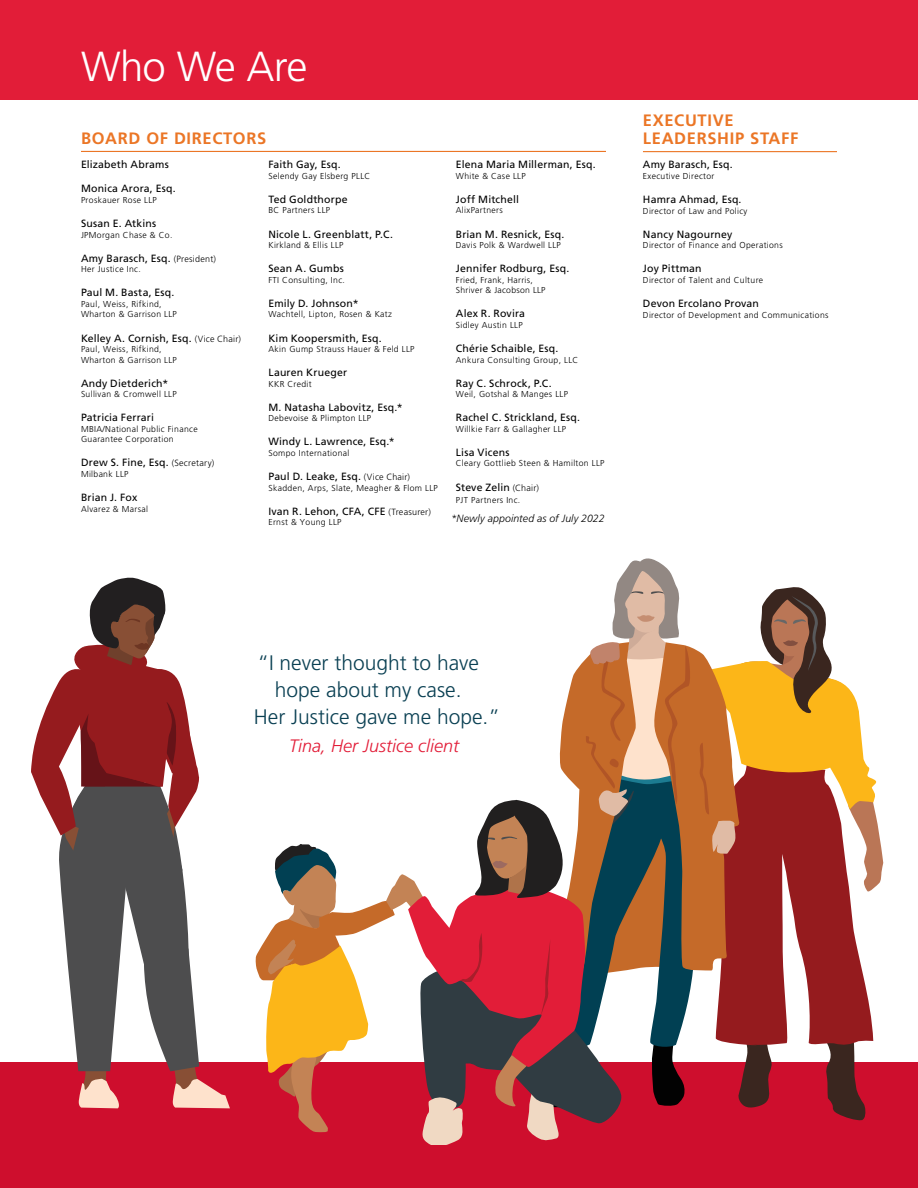
<style>
.page{position:relative;width:918px;height:1188px;background:#fff}
.page>*{position:absolute;margin:0;border:0;box-sizing:border-box;transform-origin:0 0}
.t1{font:300 42px "Frutiger LT Pro";letter-spacing:-.025em;color:#fff}
.t2{font:300 21px "Frutiger LT Pro";color:#0a4053}
.t3{font:italic 300 18px "Frutiger LT Pro";color:#e21d38}
.t4{font:700 16.5px/18px "Frutiger LT Pro";letter-spacing:.04em;color:#eb7626}
.t5{font:10.5px "Frutiger LT Pro";letter-spacing:.015em;color:#000}
.t6{font:italic 300 10.5px "Frutiger LT Pro";letter-spacing:.01em;color:#000}
.t7{font:300 8.7px/10.5px "Frutiger LT Pro";letter-spacing:.04em;color:#000}
.s1{font-weight:300;font-size:9px}
</style>
<div class="page">
<div style="left:0;top:0;width:918px;height:99px;background:#e21d38"></div>
<div style="left:0;top:1063px;width:918px;height:125px;background:#ce0e2d"></div>
<svg style="left:31px;top:577px;width:199px;height:531px"></svg>
<svg style="left:255px;top:558px;width:628px;height:587px"></svg>
<hr style="left:643px;top:151px;width:194px;height:1px;background:#eb7626">
<hr style="left:81px;top:151px;width:544px;height:1px;background:#eb7626">
<div style="left:606px;top:144px;width:19px;height:20px;background:#fff"></div>
<h1 class="t1" style="left:81px;top:42px;width:228px">Who We Are</h1>
<h3 class="t4" style="left:81px;top:129px;width:187px">BOARD OF DIRECTORS</h3>
<p class="t5" style="left:81px;top:158px;width:89px">Elizabeth Abrams</p>
<p class="t5" style="left:81px;top:183px;width:96px">Monica Arora, Esq.</p>
<p class="t7" style="left:81px;top:195px;width:77px">Proskauer Rose LLP</p>
<p class="t5" style="left:81px;top:217px;width:77px">Susan E. Atkins</p>
<p class="t7" style="left:81px;top:229px;width:93px">JPMorgan Chase &amp; Co.</p>
<p class="t5" style="left:81px;top:252px;width:137px">Amy Barasch, Esq. <span class="s1">(President)</span></p>
<p class="t7" style="left:81px;top:264px;width:61px">Her Justice Inc.</p>
<p class="t5" style="left:81px;top:287px;width:95px">Paul M. Basta, Esq.</p>
<p class="t7" style="left:81px;top:299px;width:97px">Paul, Weiss, Rifkind,<br>Wharton &amp; Garrison LLP</p>
<p class="t5" style="left:81px;top:332px;width:161px">Kelley A. Cornish, Esq. <span class="s1">(Vice Chair)</span></p>
<p class="t7" style="left:81px;top:344px;width:97px">Paul, Weiss, Rifkind,<br>Wharton &amp; Garrison LLP</p>
<p class="t5" style="left:81px;top:377px;width:89px">Andy Dietderich*</p>
<p class="t7" style="left:81px;top:389px;width:97px">Sullivan &amp; Cromwell LLP</p>
<p class="t5" style="left:81px;top:412px;width:74px">Patricia Ferrari</p>
<p class="t7" style="left:81px;top:424px;width:118px">MBIA/National Public Finance<br>Guarantee Corporation</p>
<p class="t5" style="left:81px;top:457px;width:135px">Drew S. Fine, Esq. <span class="s1">(Secretary)</span></p>
<p class="t7" style="left:81px;top:469px;width:49px">Milbank LLP</p>
<p class="t5" style="left:81px;top:491px;width:58px">Brian J. Fox</p>
<p class="t7" style="left:81px;top:503px;width:68px">Alvarez &amp; Marsal</p>
<p class="t5" style="left:268px;top:158px;width:74px">Faith Gay, Esq.</p>
<p class="t7" style="left:268px;top:171px;width:103px">Selendy Gay Elsberg PLLC</p>
<p class="t5" style="left:268px;top:193px;width:81px">Ted Goldthorpe</p>
<p class="t7" style="left:268px;top:205px;width:63px">BC Partners LLP</p>
<p class="t5" style="left:268px;top:228px;width:126px">Nicole L. Greenblatt, P.C.</p>
<p class="t7" style="left:268px;top:240px;width:77px">Kirkland &amp; Ellis LLP</p>
<p class="t5" style="left:268px;top:262px;width:77px">Sean A. Gumbs</p>
<p class="t7" style="left:268px;top:275px;width:78px">FTI Consulting, Inc.</p>
<p class="t5" style="left:268px;top:297px;width:92px">Emily D. Johnson*</p>
<p class="t7" style="left:268px;top:309px;width:125px">Wachtell, Lipton, Rosen &amp; Katz</p>
<p class="t5" style="left:268px;top:332px;width:115px">Kim Koopersmith, Esq.</p>
<p class="t7" style="left:268px;top:344px;width:148px">Akin Gump Strauss Hauer &amp; Feld LLP</p>
<p class="t5" style="left:268px;top:366px;width:80px">Lauren Krueger</p>
<p class="t7" style="left:268px;top:378px;width:45px">KKR Credit</p>
<p class="t5" style="left:268px;top:401px;width:136px">M. Natasha Labovitz, Esq.*</p>
<p class="t7" style="left:268px;top:413px;width:104px">Debevoise &amp; Plimpton LLP</p>
<p class="t5" style="left:268px;top:436px;width:128px">Windy L. Lawrence, Esq.*</p>
<p class="t7" style="left:268px;top:448px;width:82px">Sompo International</p>
<p class="t5" style="left:268px;top:470px;width:143px">Paul D. Leake, Esq. <span class="s1">(Vice Chair)</span></p>
<p class="t7" style="left:268px;top:482px;width:171px">Skadden, Arps, Slate, Meagher &amp; Flom LLP</p>
<p class="t5" style="left:268px;top:505px;width:164px">Ivan R. Lehon, CFA, CFE <span class="s1">(Treasurer)</span></p>
<p class="t7" style="left:268px;top:517px;width:75px">Ernst &amp; Young LLP</p>
<p class="t5" style="left:456px;top:158px;width:141px">Elena Maria Millerman, Esq.</p>
<p class="t7" style="left:456px;top:171px;width:71px">White &amp; Case LLP</p>
<p class="t5" style="left:456px;top:193px;width:65px">Joff Mitchell</p>
<p class="t7" style="left:456px;top:205px;width:48px">AlixPartners</p>
<p class="t5" style="left:456px;top:228px;width:110px">Brian M. Resnick, Esq.</p>
<p class="t7" style="left:456px;top:240px;width:107px">Davis Polk &amp; Wardwell LLP</p>
<p class="t5" style="left:456px;top:262px;width:115px">Jennifer Rodburg, Esq.</p>
<p class="t7" style="left:456px;top:275px;width:91px">Fried, Frank, Harris,<br>Shriver &amp; Jacobson LLP</p>
<p class="t5" style="left:456px;top:308px;width:71px">Alex R. Rovira</p>
<p class="t7" style="left:456px;top:320px;width:68px">Sidley Austin LLP</p>
<p class="t5" style="left:456px;top:342px;width:104px">Chérie Schaible, Esq.</p>
<p class="t7" style="left:456px;top:354px;width:124px">Ankura Consulting Group, LLC</p>
<p class="t5" style="left:456px;top:377px;width:97px">Ray C. Schrock, P.C.</p>
<p class="t7" style="left:456px;top:389px;width:114px">Weil, Gotshal &amp; Manges LLP</p>
<p class="t5" style="left:456px;top:412px;width:126px">Rachel C. Strickland, Esq.</p>
<p class="t7" style="left:456px;top:424px;width:112px">Willkie Farr &amp; Gallagher LLP</p>
<p class="t5" style="left:456px;top:446px;width:55px">Lisa Vicens</p>
<p class="t7" style="left:456px;top:458px;width:150px">Cleary Gottlieb Steen &amp; Hamilton LLP</p>
<p class="t5" style="left:456px;top:481px;width:85px">Steve Zelin <span class="s1">(Chair)</span></p>
<p class="t7" style="left:456px;top:494px;width:66px">PJT Partners Inc.</p>
<p class="t6" style="left:451px;top:512px;width:155px">*Newly appointed as of July 2022</p>
<h3 class="t4" style="left:643px;top:112px;width:157px">EXECUTIVE<br>LEADERSHIP STAFF</h3>
<p class="t5" style="left:643px;top:159px;width:91px">Amy Barasch, Esq.</p>
<p class="t7" style="left:643px;top:171px;width:73px">Executive Director</p>
<p class="t5" style="left:643px;top:193px;width:100px">Hamra Ahmad, Esq.</p>
<p class="t7" style="left:643px;top:205px;width:106px">Director of Law and Policy</p>
<p class="t5" style="left:643px;top:228px;width:91px">Nancy Nagourney</p>
<p class="t7" style="left:643px;top:240px;width:141px">Director of Finance and Operations</p>
<p class="t5" style="left:643px;top:263px;width:60px">Joy Pittman</p>
<p class="t7" style="left:643px;top:275px;width:122px">Director of Talent and Culture</p>
<p class="t5" style="left:643px;top:297px;width:117px">Devon Ercolano Provan</p>
<p class="t7" style="left:643px;top:309px;width:187px">Director of Development and Communications</p>
<h2 class="t2" style="left:257px;top:651px;width:223px">“I never thought to have</h2>
<h2 class="t2" style="left:275px;top:678px;width:188px">hope about my case.</h2>
<h2 class="t2" style="left:254px;top:705px;width:248px">Her Justice gave me hope.”</h2>
<h3 class="t3" style="left:289px;top:735px;width:171px">Tina, Her Justice client</h3>
</div>
